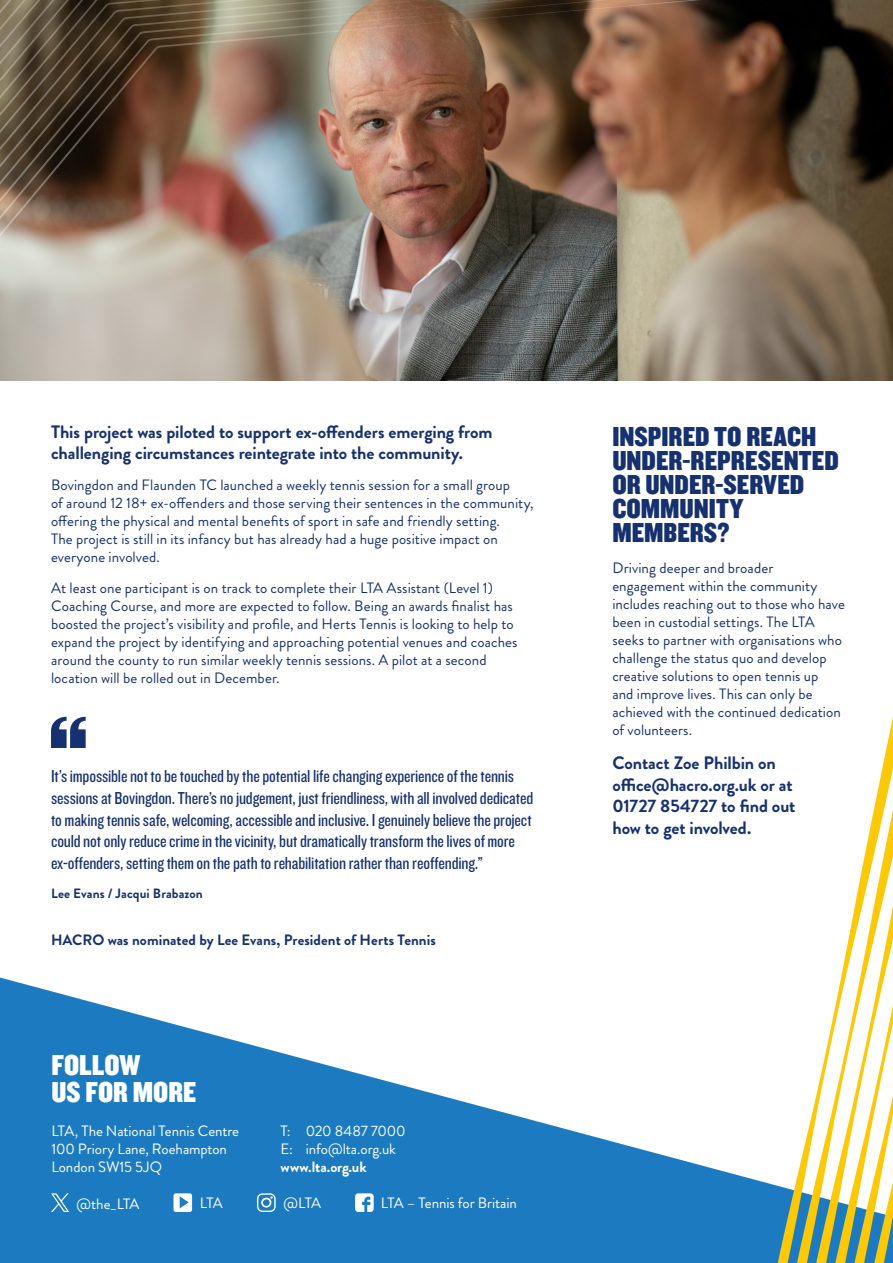
<style>
.page{position:relative;width:893px;height:1263px;background:#fff}
.page>*{position:absolute;margin:0;border:0;box-sizing:border-box;transform-origin:0 0}
.Body__9pt{font:30px/27px "Knockout 70 Full Welterwt";color:#fff}
.t1{font:28.5px/24px "Knockout 70 Full Welterwt";color:#16316f}
.Quote__12pt{font:18px/21.6px "Knockout 29 Junior Ltweight";letter-spacing:-.01em;color:#16316f}
.Body__9pt-2{font:700 18px/21.6px "Brandon Grotesque";letter-spacing:-.005em;color:#16316f}
.Body__9pt-3{font:15px/18px "Brandon Grotesque";letter-spacing:.005em;color:#16316f}
.Body__9pt-4{font:15px/18px "Brandon Grotesque";letter-spacing:-.005em;color:#fff}
.Body__9pt-5{font:700 15px "Brandon Grotesque";letter-spacing:.005em;color:#16316f}
.Quote_Name__10pt{font:700 13.5px "Brandon Grotesque";letter-spacing:.005em;color:#16316f}
.s1{font-weight:700}
</style>
<div class="page">
<svg style="left:0;top:977px;width:758px;height:286px;fill:#1c7bc0"></svg>
<svg style="left:173px;top:1193px;width:19px;height:19px"></svg>
<svg style="left:355px;top:1193px;width:19px;height:19px"></svg>
<svg style="left:257px;top:1193px;width:19px;height:19px"></svg>
<img style="left:0;top:0;width:893px;height:381px">
<svg style="left:51px;top:1193px;width:18px;height:19px"></svg>
<svg style="left:0;top:0;width:714px;height:275px;background:#9a8b7e"></svg>
<img style="left:0;top:0;width:702px;height:237px">
<svg style="left:758px;top:1180px;width:11px;height:83px"></svg>
<svg style="left:769px;top:1183px;width:18px;height:80px"></svg>
<svg style="left:787px;top:1144px;width:18px;height:119px"></svg>
<svg style="left:805px;top:1061px;width:19px;height:202px"></svg>
<svg style="left:824px;top:717px;width:69px;height:546px"></svg>
<svg style="left:51px;top:717px;width:35px;height:31px"></svg>
<p class="Body__9pt-2" style="left:51px;top:421px;width:443px">This project was piloted to support ex-offenders emerging from challenging circumstances reintegrate into the community.</p>
<p class="Body__9pt-3" style="left:51px;top:476px;width:484px">Bovingdon and Flaunden TC launched a weekly tennis session for a small group<br>of around 12 18+ ex-offenders and those serving their sentences in the community, offering the physical and mental benefits of sport in safe and friendly setting.<br>The project is still in its infancy but has already had a huge positive impact on everyone involved.</p>
<p class="Body__9pt-3" style="left:51px;top:579px;width:468px">At least one participant is on track to complete their LTA Assistant (Level 1)<br>Coaching Course, and more are expected to follow. Being an awards finalist has boosted the project’s visibility and profile, and Herts Tennis is looking to help to expand the project by identifying and approaching potential venues and coaches around the county to run similar weekly tennis sessions. A pilot at a second location will be rolled out in December.</p>
<p class="Quote__12pt" style="left:51px;top:765px;width:484px">It’s impossible not to be touched by the potential life changing experience of the tennis sessions at Bovingdon. There’s no judgement, just friendliness, with all involved dedicated to making tennis safe, welcoming, accessible and inclusive. I genuinely believe the project could not only reduce crime in the vicinity, but dramatically transform the lives of more ex-offenders, setting them on the path to rehabilitation rather than reoffending.”</p>
<p class="Quote_Name__10pt" style="left:51px;top:884px;width:153px">Lee Evans / Jacqui Brabazon</p>
<p class="Body__9pt-5" style="left:51px;top:929px;width:386px">HACRO was nominated by Lee Evans, President of Herts Tennis</p>
<p class="Body__9pt" style="left:51px;top:1051px;width:147px">FOLLOW<br>US FOR MORE</p>
<p class="Body__9pt-4" style="left:51px;top:1122px;width:189px">LTA, The National Tennis Centre<br>100 Priory Lane, Roehampton<br>London SW15 5JQ</p>
<p class="Body__9pt-4" style="left:281px;top:1122px;width:127px">T: 020 8487 7000<br>E: info@lta.org.uk <span class="s1">www.lta.org.uk</span></p>
<p class="Body__9pt-4" style="left:77px;top:1195px;width:65px">@the_LTA</p>
<p class="Body__9pt-4" style="left:200px;top:1194px;width:24px">LTA</p>
<p class="Body__9pt-4" style="left:283px;top:1194px;width:39px">@LTA</p>
<p class="Body__9pt-4" style="left:381px;top:1194px;width:137px">LTA – Tennis for Britain</p>
<h3 class="t1" style="left:612px;top:424px;width:228px">INSPIRED TO REACH<br>UNDER-REPRESENTED<br>OR UNDER-SERVED<br>COMMUNITY<br>MEMBERS?</h3>
<p class="Body__9pt-3" style="left:612px;top:559px;width:234px">Driving deeper and broader engagement within the community includes reaching out to those who have been in custodial settings. The LTA seeks to partner with organisations who challenge the status quo and develop creative solutions to open tennis up<br>and improve lives. This can only be achieved with the continued dedication of volunteers.</p>
<p class="Body__9pt-2" style="left:612px;top:752px;width:185px">Contact Zoe Philbin on office@hacro.org.uk or at<br>01727 854727 to find out how to get involved.</p>
</div>
